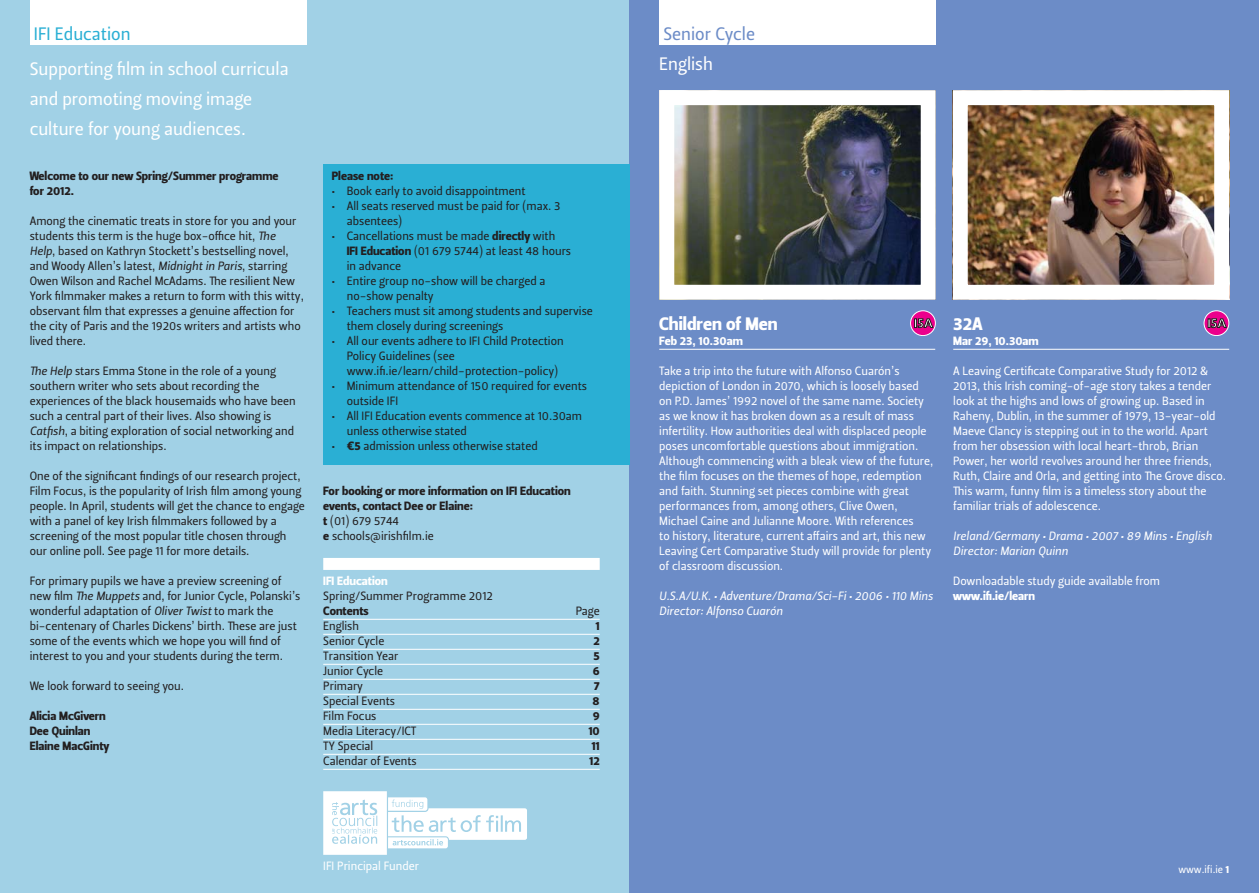
<style>
.page{position:relative;width:1259px;height:893px;background:#fff}
.page>*{position:absolute;margin:0;border:0;box-sizing:border-box;transform-origin:0 0}
.t1{font:18px/30px "Leitura Sans Grot 2";color:#fff}
.t2{font:18px "Leitura Sans Grot 4";color:#fff}
.t3{font:18px "Leitura Sans Grot 2";color:#2aafd4}
.t4{font:18px "Leitura Sans Grot 2";color:#6c8cc7}
.t5{font:12px/15px "Leitura Sans Grot 2";color:#231f20}
.t6{font:12px/15px "Leitura Sans Grot 2";color:#fff}
.t7{font:12px/15px "Leitura Sans Grot 4";color:#231f20}
.t8{font:12px/15px "Leitura Sans Italic 2";color:#fff}
.t9{font:12px "Leitura Sans Grot 4";color:#fff}
.t10{font:10.5px "Leitura Sans Grot 2";color:#fff}
.s1{font-family:"Leitura Sans Italic 2"}
.s2{font-family:"Leitura Sans Grot 4"}
</style>
<div class="page">
<div style="left:0;top:0;width:629px;height:893px;background:#a1d1e6"></div>
<div style="left:629px;top:0;width:630px;height:893px;background:#6c8cc7"></div>
<div style="left:323px;top:165px;width:306px;height:300px;background:#2aafd4"></div>
<div style="left:323px;top:558px;width:277px;height:12px;background:#fff"></div>
<hr style="left:323px;top:619px;width:277px;height:1px;background:#fff">
<hr style="left:323px;top:634px;width:277px;height:1px;background:#fff">
<hr style="left:323px;top:649px;width:277px;height:1px;background:#fff">
<hr style="left:323px;top:664px;width:277px;height:1px;background:#fff">
<hr style="left:323px;top:679px;width:277px;height:1px;background:#fff">
<hr style="left:323px;top:694px;width:277px;height:1px;background:#fff">
<hr style="left:323px;top:709px;width:277px;height:1px;background:#fff">
<hr style="left:323px;top:724px;width:277px;height:1px;background:#fff">
<hr style="left:323px;top:739px;width:277px;height:1px;background:#fff">
<hr style="left:323px;top:754px;width:277px;height:1px;background:#fff">
<hr style="left:323px;top:769px;width:277px;height:1px;background:#fff">
<div style="left:30px;top:0;width:276px;height:45px;background:#fff"></div>
<div style="left:659px;top:0;width:276px;height:45px;background:#fff"></div>
<svg style="left:323px;top:791px;width:204px;height:64px"></svg>
<hr style="left:659px;top:349px;width:276px;height:1px;background:#fff">
<hr style="left:953px;top:349px;width:276px;height:1px;background:#fff">
<img style="left:675px;top:106px;width:244px;height:178px">
<div style="left:659px;top:90px;width:276px;height:210px;border:15px solid #fff"></div>
<img style="left:968px;top:106px;width:245px;height:178px">
<div style="left:952px;top:90px;width:277px;height:210px;border:15px solid #fff"></div>
<svg style="left:910px;top:311px;width:25px;height:25px"></svg>
<div style="left:910px;top:310px;width:25px;height:26px;border:1px solid #fff;border-radius:50%"></div>
<svg style="left:914px;top:319px;width:19px;height:9px"></svg>
<svg style="left:1204px;top:311px;width:24px;height:25px"></svg>
<div style="left:1203px;top:310px;width:26px;height:26px;border:1px solid #fff;border-radius:50%"></div>
<svg style="left:1208px;top:319px;width:18px;height:9px"></svg>
<h1 class="t3" style="left:34px;top:26px;width:98px">IFI Education</h1>
<h1 class="t1" style="left:30px;top:55px;width:260px">Supporting film in school curricula and promoting moving image culture for young audiences.</h1>
<p class="t7" style="left:30px;top:169px;width:250px">Welcome to our new Spring/Summer programme for 2012.</p>
<p class="t5" style="left:30px;top:214px;width:276px">Among the cinematic treats in store for you and your students this term is the huge box-office hit, <span class="s1">The Help</span>, based on Kathryn Stockett’s bestselling novel, and Woody Allen’s latest, <span class="s1">Midnight in Paris</span>, starring Owen Wilson and Rachel McAdams. The resilient New York filmmaker makes a return to form with this witty, observant film that expresses a genuine affection for the city of Paris and the 1920s writers and artists who lived there.</p>
<p class="t5" style="left:30px;top:364px;width:267px"><span class="s1">The Help</span> stars Emma Stone in the role of a young southern writer who sets about recording the experiences of the black housemaids who have been such a central part of their lives. Also showing is <span class="s1">Catfish</span>, a biting exploration of social networking and its impact on relationships.</p>
<p class="t5" style="left:30px;top:469px;width:277px">One of the significant findings of our research project, Film Focus, is the popularity of Irish film among young people. In April, students will get the chance to engage with a panel of key Irish filmmakers followed by a screening of the most popular title chosen through our online poll. See page 11 for more details.</p>
<p class="t5" style="left:30px;top:574px;width:272px">For primary pupils we have a preview screening of new film <span class="s1">The Muppets</span> and, for Junior Cycle, Polanski’s wonderful adaptation of <span class="s1">Oliver Twist</span> to mark the bi-centenary of Charles Dickens’ birth. These are just some of the events which we hope you will find of interest to you and your students during the term.</p>
<p class="t5" style="left:30px;top:679px;width:156px">We look forward to seeing you.</p>
<p class="t7" style="left:30px;top:709px;width:81px">Alicia McGivern<br>Dee Quinlan<br>Elaine MacGinty</p>
<p class="t7" style="left:332px;top:169px;width:63px">Please note:</p>
<p class="t5" style="left:332px;top:184px;width:195px">• Book early to avoid disappointment</p>
<p class="t5" style="left:347px;top:199px;width:215px;text-indent:-15px">• All seats reserved must be paid for (max. 3 absentees)</p>
<p class="t5" style="left:347px;top:229px;width:226px;text-indent:-15px">• Cancellations must be made <span class="s2">directly</span> with<br><span class="s2">IFI Education</span> (01 679 5744) at least 48 hours in advance</p>
<p class="t5" style="left:347px;top:274px;width:200px;text-indent:-15px">• Entire group no-show will be charged a no-show penalty</p>
<p class="t5" style="left:347px;top:304px;width:248px;text-indent:-15px">• Teachers must sit among students and supervise them closely during screenings</p>
<p class="t5" style="left:347px;top:334px;width:218px;text-indent:-15px">• All our events adhere to IFI Child Protection<br>Policy Guidelines (see www.ifi.ie/learn/child-protection-policy)</p>
<p class="t5" style="left:347px;top:379px;width:242px;text-indent:-15px">• Minimum attendance of 150 required for events outside IFI</p>
<p class="t5" style="left:347px;top:409px;width:237px;text-indent:-15px">• All IFI Education events commence at 10.30am unless otherwise stated</p>
<p class="t5" style="left:332px;top:439px;width:207px">• <span class="s2">€5</span> admission unless otherwise stated</p>
<p class="t7" style="left:323px;top:484px;width:249px">For booking or more information on IFI Education events, contact Dee or Elaine:</p>
<p class="t5" style="left:323px;top:514px;width:112px"><span class="s2">t</span> (01) 679 5744<br><span class="s2">e</span> schools@irishfilm.ie</p>
<p class="t9" style="left:323px;top:576px;width:66px">IFI Education</p>
<p class="t5" style="left:323px;top:589px;width:171px">Spring/Summer Programme 2012</p>
<p class="t7" style="left:323px;top:604px;width:47px">Contents</p>
<p class="t5" style="left:576px;top:604px;width:25px">Page</p>
<p class="t5" style="left:323px;top:619px;width:37px">English</p>
<p class="t7" style="left:595px;top:619px;width:6px">1</p>
<p class="t5" style="left:323px;top:634px;width:63px">Senior Cycle</p>
<p class="t7" style="left:593px;top:634px;width:8px">2</p>
<p class="t5" style="left:323px;top:649px;width:77px">Transition Year</p>
<p class="t7" style="left:593px;top:649px;width:8px">5</p>
<p class="t5" style="left:323px;top:664px;width:61px">Junior Cycle</p>
<p class="t7" style="left:593px;top:664px;width:8px">6</p>
<p class="t5" style="left:323px;top:679px;width:41px">Primary</p>
<p class="t7" style="left:594px;top:679px;width:7px">7</p>
<p class="t5" style="left:323px;top:694px;width:73px">Special Events</p>
<p class="t7" style="left:592px;top:694px;width:9px">8</p>
<p class="t5" style="left:323px;top:709px;width:55px">Film Focus</p>
<p class="t7" style="left:593px;top:709px;width:8px">9</p>
<p class="t5" style="left:323px;top:724px;width:95px">Media Literacy/ICT</p>
<p class="t7" style="left:588px;top:724px;width:13px">10</p>
<p class="t5" style="left:323px;top:739px;width:52px">TY Special</p>
<p class="t7" style="left:591px;top:739px;width:10px">11</p>
<p class="t5" style="left:323px;top:754px;width:95px">Calendar of Events</p>
<p class="t7" style="left:589px;top:754px;width:12px">12</p>
<p class="t6" style="left:323px;top:859px;width:97px">IFI Principal Funder</p>
<h1 class="t4" style="left:663px;top:26px;width:93px">Senior Cycle</h1>
<h1 class="t1" style="left:659px;top:51px;width:55px">English</h1>
<h1 class="t2" style="left:659px;top:316px;width:120px">Children of Men</h1>
<p class="t9" style="left:659px;top:336px;width:85px">Feb 23, 10.30am</p>
<p class="t6" style="left:659px;top:364px;width:275px">Take a trip into the future with Alfonso Cuarón’s depiction of London in 2070, which is loosely based on P.D. James’ 1992 novel of the same name. Society as we know it has broken down as a result of mass infertility. How authorities deal with displaced people poses uncomfortable questions about immigration.<br>Although commencing with a bleak view of the future, the film focuses on the themes of hope, redemption and faith. Stunning set pieces combine with great performances from, among others, Clive Owen, Michael Caine and Julianne Moore. With references<br>to history, literature, current affairs and art, this new Leaving Cert Comparative Study will provide for plenty of classroom discussion.</p>
<p class="t8" style="left:659px;top:589px;width:275px">U.S.A/U.K. • Adventure/Drama/Sci-Fi • 2006 • 110 Mins<br>Director: Alfonso Cuarón</p>
<h1 class="t2" style="left:953px;top:316px;width:30px">32A</h1>
<p class="t9" style="left:953px;top:336px;width:87px">Mar 29, 10.30am</p>
<p class="t6" style="left:953px;top:364px;width:274px">A Leaving Certificate Comparative Study for 2012 &amp; 2013, this Irish coming-of-age story takes a tender look at the highs and lows of growing up. Based in Raheny, Dublin, in the summer of 1979, 13-year-old Maeve Clancy is stepping out in to the world. Apart from her obsession with local heart-throb, Brian Power, her world revolves around her three friends, Ruth, Claire and Orla, and getting into The Grove disco.<br>This warm, funny film is a timeless story about the familiar trials of adolescence.</p>
<p class="t8" style="left:953px;top:529px;width:260px">Ireland/Germany • Drama • 2007 • 89 Mins • English<br>Director: Marian Quinn</p>
<p class="t6" style="left:953px;top:574px;width:208px">Downloadable study guide available from</p>
<p class="t9" style="left:953px;top:591px;width:83px">www.ifi.ie/learn</p>
<p class="t10" style="left:1178px;top:865px;width:52px">www.ifi.ie <span class="s2">1</span></p>
</div>
